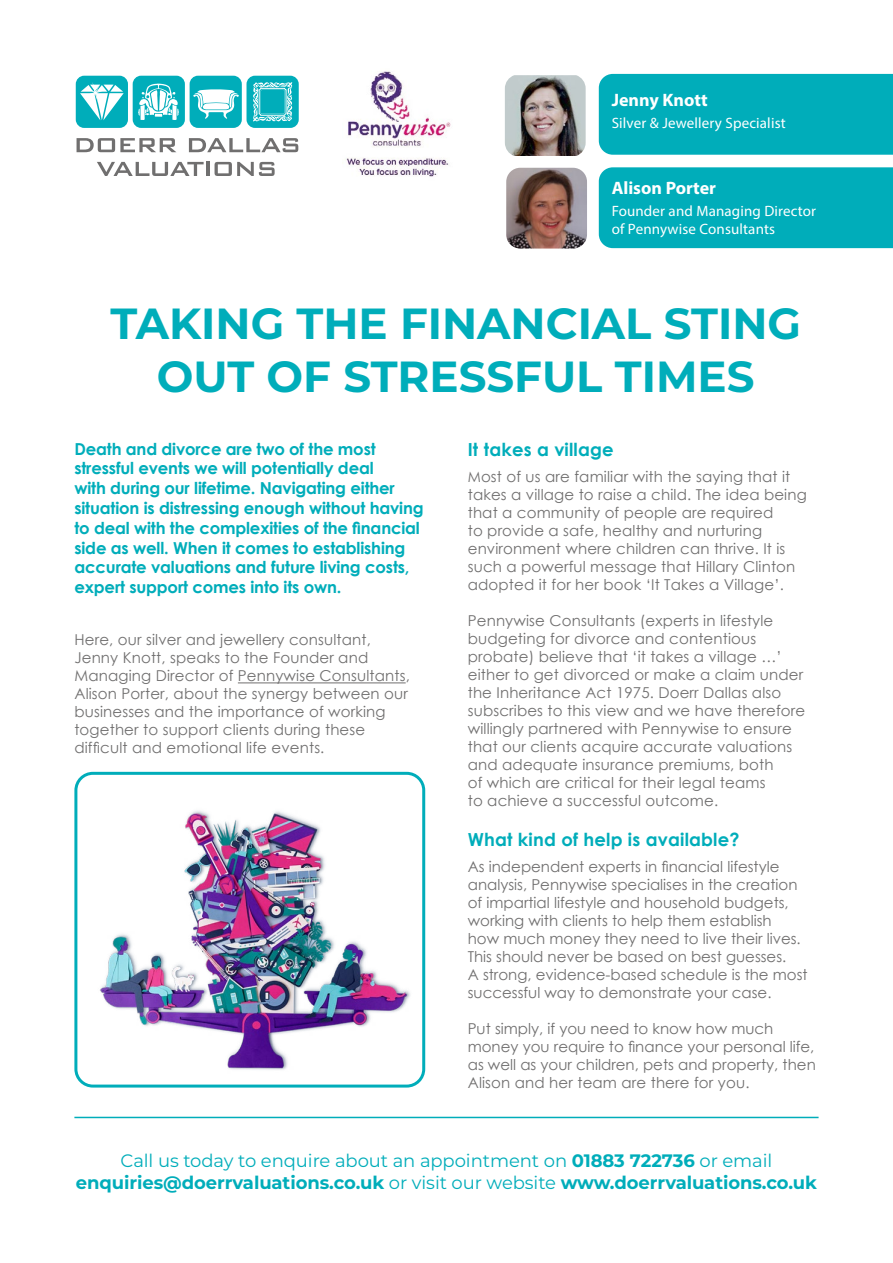
<style>
.page{position:relative;width:893px;height:1263px;background:#fff}
.page>*{position:absolute;margin:0;border:0;box-sizing:border-box;transform-origin:0 0}
.t1{font:100 43.5px/52.2px "Montserrat";color:#00adba;text-align:center}
.t2{font:700 18px/21.6px "Montserrat";letter-spacing:-.005em;color:#00adba;text-align:center}
.t3{font:700 18px "Century Gothic";letter-spacing:.01em;color:#00adba}
.t4{font:700 18px "Myriad Pro";color:#fff}
.t5{font:700 16.5px/19.8px "Century Gothic";letter-spacing:-.01em;color:#00adba}
.t6{font:15px/18px "Century Gothic";letter-spacing:.01em;color:#706f6f}
.t7{font:15px/18px "Myriad Pro";letter-spacing:.01em;color:#fff}
.s1{font-size:14.25px}
.s2{font-weight:400}
</style>
<div class="page">
<div style="left:76px;top:76px;width:52px;height:52px;background:#00adba;border-radius:8px"></div>
<div style="left:133px;top:76px;width:52px;height:52px;background:#00adba;border-radius:8px"></div>
<div style="left:190px;top:76px;width:52px;height:52px;background:#00adba;border-radius:8px"></div>
<div style="left:247px;top:76px;width:52px;height:52px;background:#00adba;border-radius:8px"></div>
<svg style="left:80px;top:82px;width:44px;height:38px"></svg>
<svg style="left:253px;top:82px;width:40px;height:40px"></svg>
<svg style="left:193px;top:89px;width:46px;height:30px"></svg>
<svg style="left:138px;top:84px;width:41px;height:36px"></svg>
<svg style="left:77px;top:138px;width:99px;height:14px"></svg>
<svg style="left:189px;top:138px;width:109px;height:14px"></svg>
<svg style="left:97px;top:162px;width:107px;height:14px"></svg>
<hr style="left:206px;top:162px;width:3px;height:14px;background:#706f6f">
<svg style="left:215px;top:162px;width:60px;height:14px"></svg>
<hr style="left:238px;top:682px;width:168px;height:1px;background:#706f6f">
<hr style="left:74px;top:1117px;width:745px;height:1px;background:#00adba">
<img style="left:100px;top:810px;width:324px;height:270px">
<div style="left:74px;top:772px;width:351px;height:315px;border:3px solid #00adba;border-radius:17px"></div>
<div style="left:599px;top:74px;width:294px;height:81px;background:#00adba"></div>
<div style="left:599px;top:167px;width:294px;height:81px;background:#00adba"></div>
<img style="left:505px;top:75px;width:81px;height:81px">
<img style="left:506px;top:168px;width:81px;height:81px">
<img style="left:346px;top:71px;width:105px;height:106px">
<p class="t4" style="left:612px;top:88px;width:97px">Jenny Knott</p>
<p class="t7" style="left:612px;top:114px;width:176px">Silver &amp; Jewellery Specialist</p>
<p class="t4" style="left:612px;top:176px;width:106px">Alison Porter</p>
<p class="t7" style="left:612px;top:202px;width:206px">Founder and Managing Director of Pennywise Consultants</p>
<h1 class="t1" style="left:110px;top:297px;width:692px">TAKING THE FINANCIAL STING<br>OUT OF STRESSFUL TIMES</h1>
<p class="t5" style="left:74px;top:438px;width:351px">Death and divorce are two of the most stressful events we will potentially deal<br>with during our lifetime. Navigating either situation is distressing enough without having to deal with the complexities of the financial side as well. When it comes to establishing accurate valuations and future living costs, expert support comes into its own.</p>
<p class="t6" style="left:74px;top:631px;width:337px">Here, our silver and jewellery consultant, Jenny Knott, speaks to the Founder and Managing Director of Pennywise Consultants, Alison Porter, about the synergy between our businesses and the importance of working together to support clients during these difficult and emotional life events.</p>
<p class="t3" style="left:468px;top:436px;width:147px">It takes a village</p>
<p class="t6" style="left:468px;top:468px;width:341px"><span class="s1">M</span>ost of us are familiar with the saying that it takes a village to raise a child. The idea being that a community of people are required<br>to provide a safe, healthy and nurturing environment where children can thrive. It is such a powerful message that Hillary Clinton adopted it for her book ‘It Takes a Village’.</p>
<p class="t6" style="left:468px;top:612px;width:339px">Pennywise Consultants (experts in lifestyle budgeting for divorce and contentious probate) believe that ‘it takes a village …’ either to get divorced or make a claim under the Inheritance Act 1975. Doerr Dallas also subscribes to this view and we have therefore willingly partnered with Pennywise to ensure that our clients acquire accurate valuations and adequate insurance premiums, both<br>of which are critical for their legal teams<br>to achieve a successful outcome.</p>
<p class="t3" style="left:468px;top:826px;width:273px">What kind of help is available?</p>
<p class="t6" style="left:468px;top:858px;width:341px">As independent experts in financial lifestyle analysis, Pennywise specialises in the creation of impartial lifestyle and household budgets, working with clients to help them establish<br>how much money they need to live their lives.<br>This should never be based on best guesses.<br>A strong, evidence-based schedule is the most successful way to demonstrate your case.</p>
<p class="t6" style="left:468px;top:1020px;width:350px">Put simply, if you need to know how much money you require to finance your personal life, as well as your children, pets and property, then Alison and her team are there for you.</p>
<p class="t2" style="left:76px;top:1149px;width:743px"><span class="s2">Call us today to enquire about an appointment on</span> 01883 722736 <span class="s2">or email </span>enquiries@doerrvaluations.co.uk <span class="s2">or visit our website</span> www.doerrvaluations.co.uk</p>
</div>
